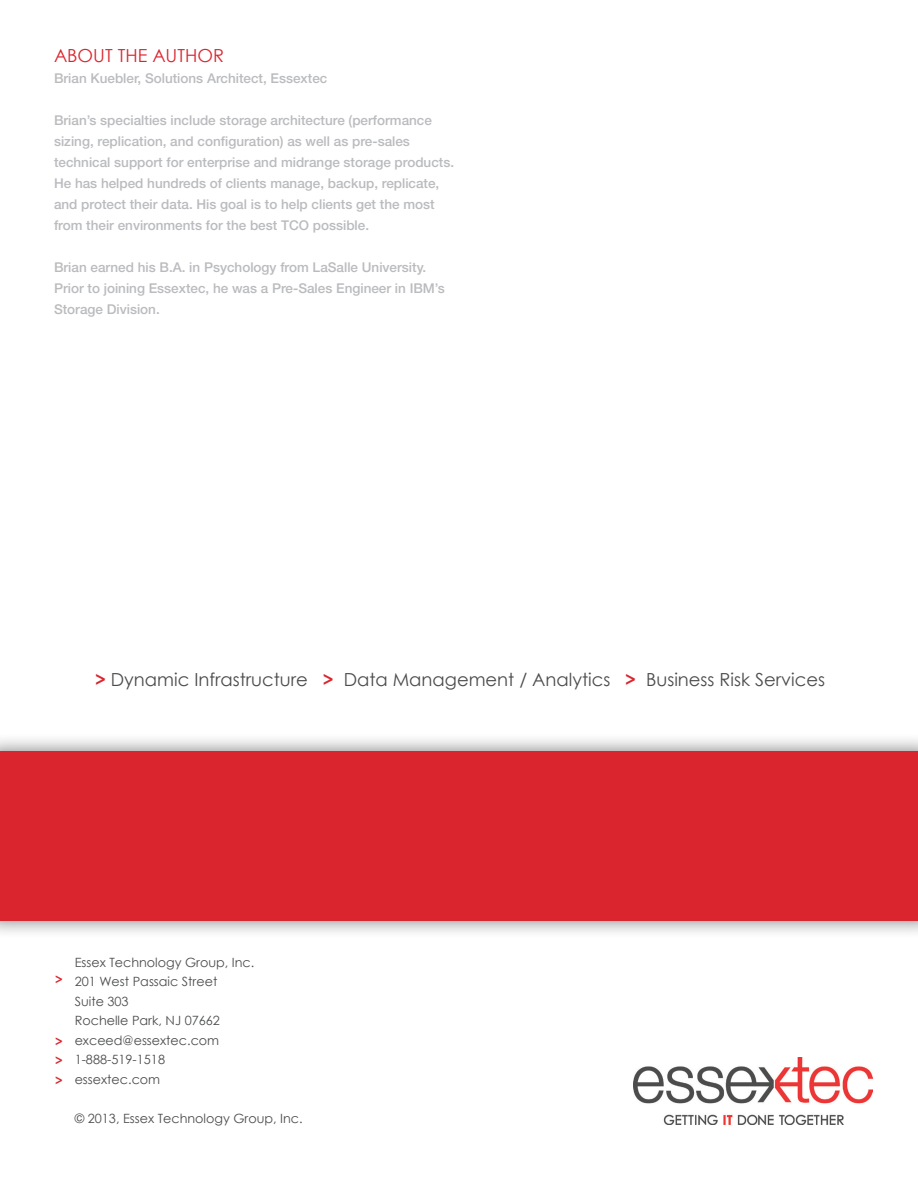
<style>
.page{position:relative;width:918px;height:1188px;background:#fff}
.page>*{position:absolute;margin:0;border:0;box-sizing:border-box;transform-origin:0 0}
.t1{font:18px "Century Gothic";color:#4b4c4d}
.t2{font:18px "Century Gothic";color:#da252e}
.t3{font:500 13.5px/21px "Helvetica Neue LT Std";color:#babbbe}
.t4{font:12.75px "Century Gothic";color:#4b4c4d}
.t5{font:700 12.75px "Century Gothic";color:#da252e}
.s1{font-weight:700;color:#da252e}
</style>
<div class="page">
<div style="left:0;top:733px;width:918px;height:206px;background:#231f20;opacity:.6"></div>
<div style="left:0;top:751px;width:918px;height:170px;background:#da252e"></div>
<img style="left:634px;top:1058px;width:239px;height:66px">
<p class="t2" style="left:54px;top:43px;width:171px">ABOUT THE AUTHOR</p>
<p class="t3" style="left:54px;top:68px;width:275px">Brian Kuebler, Solutions Architect, Essextec</p>
<p class="t3" style="left:54px;top:110px;width:402px">Brian’s specialties include storage architecture (performance sizing, replication, and configuration) as well as pre-sales technical support for enterprise and midrange storage products.<br>He has helped hundreds of clients manage, backup, replicate, and protect their data. His goal is to help clients get the most from their environments for the best TCO possible.</p>
<p class="t3" style="left:54px;top:257px;width:392px">Brian earned his B.A. in Psychology from LaSalle University.<br>Prior to joining Essextec, he was a Pre-Sales Engineer in IBM’s<br>Storage Division.</p>
<p class="t1" style="left:95px;top:667px;width:731px"><span class="s1">&gt;</span> Dynamic Infrastructure <span class="s1">&gt;</span> Data Management / Analytics <span class="s1">&gt;</span> Business Risk Services</p>
<p class="t5" style="left:55px;top:970px;width:9px">&gt;</p>
<p class="t5" style="left:55px;top:1031px;width:9px">&gt;</p>
<p class="t5" style="left:55px;top:1051px;width:9px">&gt;</p>
<p class="t5" style="left:55px;top:1070px;width:9px">&gt;</p>
<p class="t4" style="left:75px;top:953px;width:181px">Essex Technology Group, Inc.</p>
<p class="t4" style="left:75px;top:973px;width:144px">201 West Passaic Street</p>
<p class="t4" style="left:75px;top:992px;width:55px">Suite 303</p>
<p class="t4" style="left:75px;top:1012px;width:147px">Rochelle Park, NJ 07662</p>
<p class="t4" style="left:75px;top:1031px;width:146px">exceed@essextec.com</p>
<p class="t4" style="left:75px;top:1051px;width:92px">1-888-519-1518</p>
<p class="t4" style="left:75px;top:1070px;width:87px">essextec.com</p>
<p class="t4" style="left:75px;top:1109px;width:230px">© 2013, Essex Technology Group, Inc.</p>
</div>
